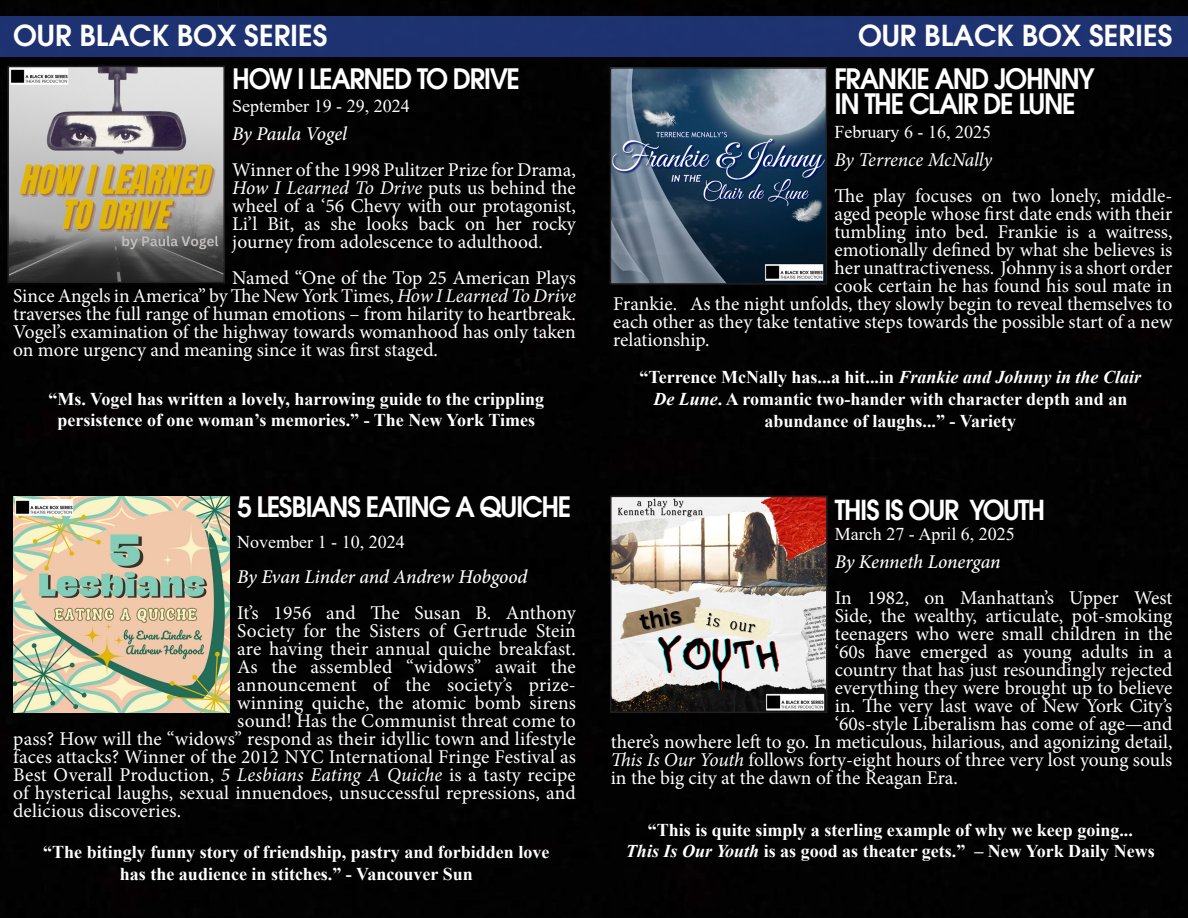
<style>
.page{position:relative;width:1188px;height:918px;background:#fff}
.page>*{position:absolute;margin:0;border:0;box-sizing:border-box;transform-origin:0 0}
.t1{font:600 28.35px "Avant Garde";color:#fff}
.Dates{font:600 27.6px "Avant Garde";letter-spacing:-.05em;color:#fff;scale:.95 1}
.Dates-2{font:600 27px "Avant Garde";letter-spacing:-.045em;color:#fff;scale:.95 1}
.Reviews{font:19.5px/18px "Minion Pro";color:#fff;text-align:justify}
.Reviews-2{font:italic 500 19.5px "Minion Pro";letter-spacing:-.005em;color:#fff}
.Reviews-3{font:italic 19.5px "Minion Pro";letter-spacing:-.01em;color:#fff}
.Times{font:700 18px/21.6px "Times New Roman";color:#fff;text-align:center}
.Times-2{font:18px "Times New Roman";color:#fff}
.s1{font-style:italic}
</style>
<div class="page">
<div style="left:0;top:0;width:522px;height:918px;background:#020202"></div>
<div style="left:522px;top:0;width:666px;height:918px;background:#020202"></div>
<div style="left:594px;top:16px;width:594px;height:40px;background:#1e3272"></div>
<img style="left:613px;top:499px;width:212px;height:211px">
<div style="left:610px;top:496px;width:218px;height:217px;border:2px solid #231f20"></div>
<img style="left:613px;top:70px;width:211px;height:212px">
<div style="left:610px;top:67px;width:217px;height:218px;border:2px solid #231f20"></div>
<div style="left:0;top:16px;width:594px;height:40px;background:#1e3272"></div>
<img style="left:10px;top:69px;width:212px;height:211px">
<div style="left:7px;top:66px;width:218px;height:217px;border:2px solid #231f20"></div>
<img style="left:13px;top:497px;width:216px;height:216px">
<p class="t1" style="left:13px;top:17px;width:316px">OUR BLACK BOX SERIES</p>
<p class="Dates" style="left:232px;top:60px;width:305px">HOW I LEARNED TO DRIVE</p>
<p class="Times-2" style="left:232px;top:93px;width:179px">September 19 - 29, 2024</p>
<p class="Reviews-2" style="left:232px;top:121px;width:116px">By Paula Vogel</p>
<p class="Reviews" style="left:232px;top:161px;width:345px">Winner of the 1998 Pulitzer Prize for Drama, <span class="s1">How I Learned To Drive</span> puts us behind the wheel of a ‘56 Chevy with our protagonist, Li’l Bit, as she looks back on her rocky journey from adolescence to adulthood.</p>
<p class="Reviews" style="left:13px;top:269px;width:564px;text-indent:219px">Named “One of the Top 25 American Plays Since Angels in America” by The New York Times, <span class="s1">How I Learned To Drive </span>traverses the full range of human emotions – from hilarity to heartbreak.<br>Vogel’s examination of the highway towards womanhood has only taken on more urgency and meaning since it was first staged.</p>
<p class="Times" style="left:49px;top:387px;width:497px">“Ms. Vogel has written a lovely, harrowing guide to the crippling persistence of one woman’s memories.” - The New York Times</p>
<p class="Dates" style="left:237px;top:489px;width:353px">5 LESBIANS EATING A QUICHE</p>
<p class="Times-2" style="left:237px;top:529px;width:169px">November 1 - 10, 2024</p>
<p class="Reviews-2" style="left:237px;top:563px;width:292px">By Evan Linder and Andrew Hobgood</p>
<p class="Reviews" style="left:237px;top:604px;width:340px">It’s 1956 and The Susan B. Anthony</p>
<p class="Reviews" style="left:237px;top:622px;width:340px">Society for the Sisters of Gertrude Stein</p>
<p class="Reviews" style="left:237px;top:640px;width:340px">are having their annual quiche breakfast.</p>
<p class="Reviews" style="left:237px;top:658px;width:340px">As the assembled “widows” await the</p>
<p class="Reviews" style="left:237px;top:676px;width:340px">announcement of the society’s prize-</p>
<p class="Reviews" style="left:237px;top:694px;width:340px">winning quiche, the atomic bomb sirens</p>
<p class="Reviews" style="left:237px;top:712px;width:340px">sound! Has the Communist threat come to</p>
<p class="Reviews" style="left:13px;top:730px;width:564px">pass? How will the “widows” respond as their idyllic town and lifestyle</p>
<p class="Reviews" style="left:13px;top:748px;width:564px">faces attacks? Winner of the 2012 NYC International Fringe Festival as</p>
<p class="Reviews" style="left:13px;top:766px;width:564px">Best Overall Production, <span class="s1">5 Lesbians Eating A Quiche</span> is a tasty recipe</p>
<p class="Reviews" style="left:13px;top:784px;width:564px">of hysterical laughs, sexual innuendoes, unsuccessful repressions, and</p>
<p class="Reviews" style="left:13px;top:802px;width:170px">delicious discoveries.</p>
<p class="Times" style="left:43px;top:841px;width:508px">“The bitingly funny story of friendship, pastry and forbidden love has the audience in stitches.” - Vancouver Sun</p>
<p class="t1" style="left:858px;top:17px;width:316px">OUR BLACK BOX SERIES</p>
<p class="Dates" style="left:835px;top:60px;width:275px">FRANKIE AND JOHNNY</p>
<p class="Dates" style="left:835px;top:86px;width:256px">IN THE CLAIR DE LUNE</p>
<p class="Times-2" style="left:835px;top:119px;width:158px">February 6 - 16, 2025</p>
<p class="Reviews-3" style="left:835px;top:146px;width:159px">By Terrence McNally</p>
<p class="Reviews" style="left:835px;top:187px;width:339px">The play focuses on two lonely, middle-</p>
<p class="Reviews" style="left:835px;top:205px;width:339px">aged people whose first date ends with their</p>
<p class="Reviews" style="left:835px;top:223px;width:339px">tumbling into bed. Frankie is a waitress,</p>
<p class="Reviews" style="left:835px;top:241px;width:339px">emotionally defined by what she believes is</p>
<p class="Reviews" style="left:835px;top:259px;width:339px">her unattractiveness. Johnny is a short order</p>
<p class="Reviews" style="left:835px;top:277px;width:339px">cook certain he has found his soul mate in</p>
<p class="Reviews" style="left:613px;top:295px;width:561px">Frankie. As the night unfolds, they slowly begin to reveal themselves to</p>
<p class="Reviews" style="left:613px;top:313px;width:561px">each other as they take tentative steps towards the possible start of a new</p>
<p class="Reviews" style="left:613px;top:331px;width:98px">relationship.</p>
<p class="Times" style="left:640px;top:366px;width:503px">“Terrence McNally has...a hit...in <span class="s1">Frankie and Johnny in the Clair<br>De Lune</span>. A romantic two-hander with character depth and an</p>
<p class="Times" style="left:765px;top:409px;width:253px">abundance of laughs...” - Variety</p>
<p class="Dates-2" style="left:835px;top:492px;width:223px">THIS IS OUR YOUTH</p>
<p class="Reviews-2" style="left:835px;top:548px;width:167px">By Kenneth Lonergan</p>
<p class="Reviews" style="left:835px;top:589px;width:339px">In 1982, on Manhattan’s Upper West</p>
<p class="Reviews" style="left:835px;top:607px;width:339px">Side, the wealthy, articulate, pot-smoking</p>
<p class="Reviews" style="left:835px;top:625px;width:339px">teenagers who were small children in the</p>
<p class="Reviews" style="left:835px;top:643px;width:339px">‘60s have emerged as young adults in a</p>
<p class="Reviews" style="left:835px;top:661px;width:339px">country that has just resoundingly rejected</p>
<p class="Reviews" style="left:835px;top:679px;width:339px">everything they were brought up to believe</p>
<p class="Reviews" style="left:835px;top:697px;width:339px">in. The very last wave of New York City’s</p>
<p class="Reviews" style="left:835px;top:715px;width:339px">‘60s-style Liberalism has come of age—and</p>
<p class="Reviews" style="left:611px;top:733px;width:563px">there’s nowhere left to go. In meticulous, hilarious, and agonizing detail,</p>
<p class="Reviews" style="left:611px;top:751px;width:563px"><span class="s1">This Is Our Youth</span> follows forty-eight hours of three very lost young souls</p>
<p class="Reviews" style="left:611px;top:769px;width:349px">in the big city at the dawn of the Reagan Era.</p>
<p class="Times-2" style="left:835px;top:521px;width:181px">March 27 - April 6, 2025</p>
<p class="Times" style="left:626px;top:818px;width:530px">“This is quite simply a sterling example of why we keep going...<br><span class="s1">This Is Our Youth</span> is as good as theater gets.” – New York Daily News</p>
</div>
